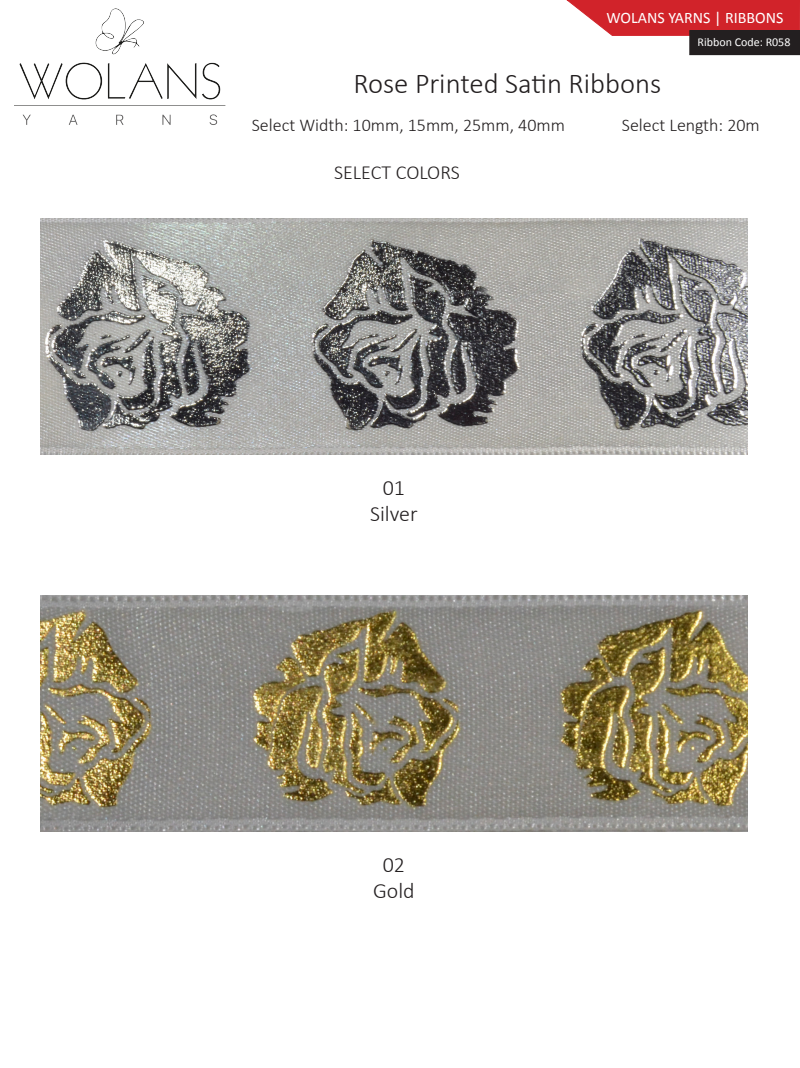
<style>
.page{position:relative;width:800px;height:1068px;background:#fff}
.page>*{position:absolute;margin:0;border:0;box-sizing:border-box;transform-origin:0 0}
.t1{font:300 28.8px "Calibri";color:#231f20}
.t2{font:300 22px "Calibri";color:#231f20}
.t3{font:300 20px "Calibri";color:#231f20}
.t4{font:300 18px "Calibri";color:#231f20}
.t5{font:16px "Calibri";color:#fff}
.t6{font:12px "Calibri";color:#fff}
</style>
<div class="page">
<img style="left:14px;top:8px;width:211px;height:117px">
<svg style="left:567px;top:0;width:233px;height:36px;background:#d53a40"></svg>
<div style="left:690px;top:31px;width:110px;height:24px;background:#231f20"></div>
<div style="left:690px;top:30px;width:110px;height:25px;border:1px solid #231f20"></div>
<img style="left:41px;top:218px;width:706px;height:236px">
<img style="left:41px;top:595px;width:706px;height:236px">
<p class="t5" style="left:606px;top:7px;width:179px">WOLANS YARNS | RIBBONS</p>
<p class="t6" style="left:698px;top:34px;width:94px">Ribbon Code: R058</p>
<p class="t1" style="left:353px;top:65px;width:309px">Rose Printed Satin Ribbons</p>
<p class="t4" style="left:252px;top:113px;width:315px">Select Width: 10mm, 15mm, 25mm, 40mm</p>
<p class="t4" style="left:622px;top:113px;width:139px">Select Length: 20m</p>
<p class="t3" style="left:334px;top:160px;width:127px">SELECT COLORS</p>
<p class="t2" style="left:383px;top:473px;width:24px">01</p>
<p class="t2" style="left:370px;top:500px;width:49px">Silver</p>
<p class="t2" style="left:383px;top:850px;width:24px">02</p>
<p class="t2" style="left:373px;top:877px;width:43px">Gold</p>
</div>
